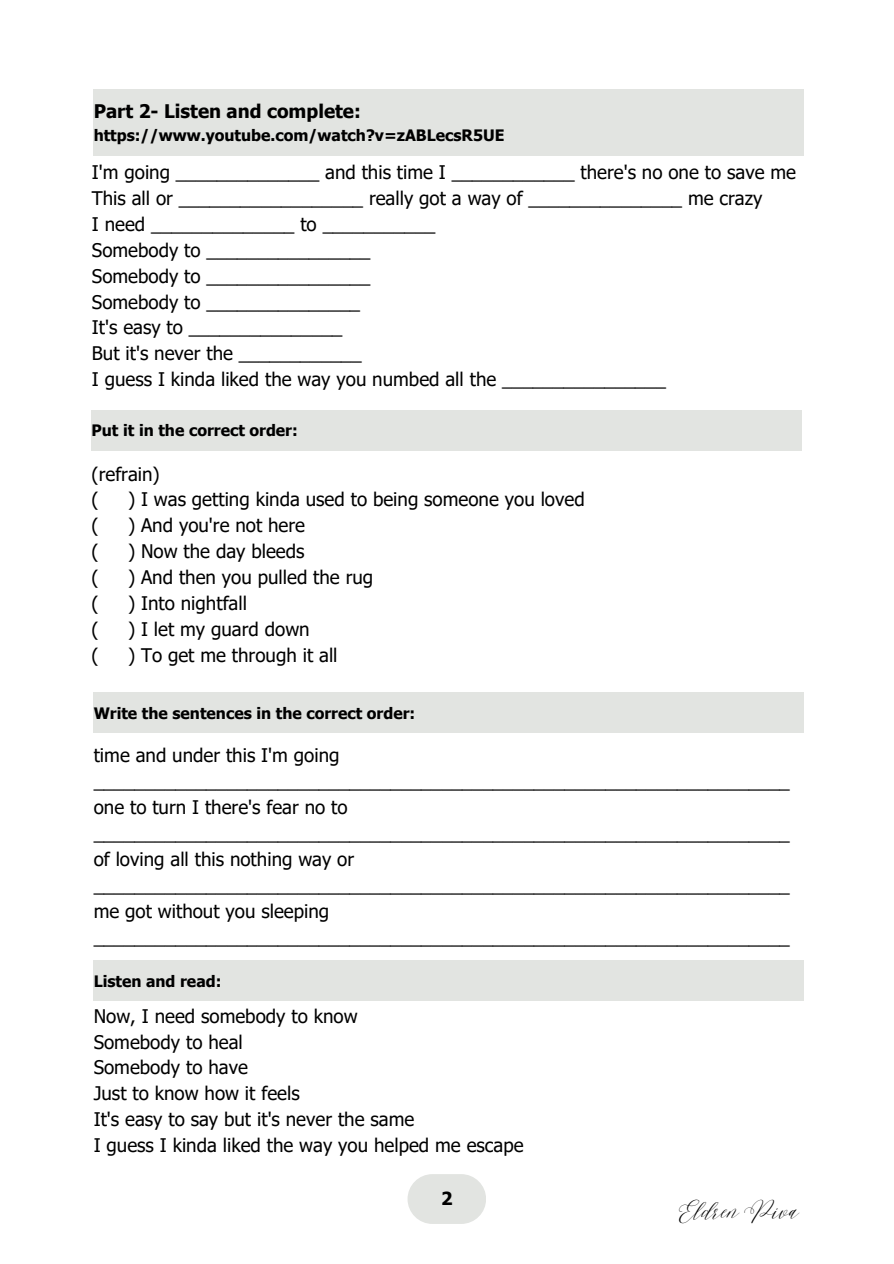
<style>
.page{position:relative;width:894px;height:1264px;background:#fff}
.page>*{position:absolute;margin:0;border:0;box-sizing:border-box;transform-origin:0 0}
.t1{font:45px "League Gothic";color:#fff}
.t2{font:18.75px/25.8px "Tahoma";color:#000}
.t3{font:700 18.75px "Tahoma";color:#000}
.t4{font:18px "Malibu Ring";color:#000}
.t5{font:700 18px "Tahoma";color:#000}
.t6{font:700 15.75px "Tahoma";color:#000}
</style>
<div class="page">
<div style="left:407px;top:1174px;width:79px;height:49px;background:#e2e4e1;border-radius:25px"></div>
<div style="left:94px;top:89px;width:710px;height:66px;background:#e2e4e1"></div>
<div style="left:91px;top:410px;width:710px;height:40px;background:#e2e4e1"></div>
<div style="left:94px;top:692px;width:710px;height:40px;background:#e2e4e1"></div>
<div style="left:94px;top:960px;width:710px;height:40px;background:#e2e4e1"></div>
<p class="t3" style="left:94px;top:99px;width:268px">Part 2- Listen and complete:</p>
<h1 class="t6" style="left:94px;top:126px;width:412px">https://www.youtube.com/watch?v=zABLecsR5UE</h1>
<p class="t2" style="left:92px;top:159px;width:705px">I'm going ______________ and this time I ____________ there's no one to save me This all or __________________ really got a way of _______________ me crazy<br>I need ______________ to ___________<br>Somebody to ________________<br>Somebody to ________________<br>Somebody to _______________<br>It's easy to _______________<br>But it's never the ____________<br>I guess I kinda liked the way you numbed all the ________________</p>
<h1 class="t6" style="left:91px;top:420px;width:208px">Put it in the correct order:</h1>
<p class="t2" style="left:91px;top:460px;width:70px">(refrain) (</p>
<p class="t2" style="left:128px;top:486px;width:458px">) I was getting kinda used to being someone you loved</p>
<p class="t2" style="left:91px;top:512px;width:9px">(</p>
<p class="t2" style="left:128px;top:512px;width:178px">) And you're not here</p>
<p class="t2" style="left:91px;top:538px;width:9px">(</p>
<p class="t2" style="left:128px;top:538px;width:178px">) Now the day bleeds</p>
<p class="t2" style="left:91px;top:563px;width:9px">(</p>
<p class="t2" style="left:128px;top:563px;width:247px">) And then you pulled the rug</p>
<p class="t2" style="left:91px;top:589px;width:9px">(</p>
<p class="t2" style="left:128px;top:589px;width:120px">) Into nightfall</p>
<p class="t2" style="left:91px;top:615px;width:9px">(</p>
<p class="t2" style="left:128px;top:615px;width:183px">) I let my guard down</p>
<p class="t2" style="left:91px;top:641px;width:9px">(</p>
<p class="t2" style="left:128px;top:641px;width:211px">) To get me through it all</p>
<h1 class="t6" style="left:94px;top:703px;width:323px">Write the sentences in the correct order:</h1>
<p class="t2" style="left:94px;top:742px;width:697px">time and under this I'm going ____________________________________________________________________ one to turn I there's fear no to ____________________________________________________________________ of loving all this nothing way or ____________________________________________________________________ me got without you sleeping ____________________________________________________________________</p>
<p class="t6" style="left:94px;top:970px;width:129px">Listen and read:</p>
<h1 class="t2" style="left:94px;top:1002px;width:431px">Now, I need somebody to know<br>Somebody to heal<br>Somebody to have<br>Just to know how it feels<br>It's easy to say but it's never the same<br>I guess I kinda liked the way you helped me escape</h1>
<p class="t5" style="left:441px;top:1186px;width:13px">2</p>
<p class="t1" style="left:755px;top:1191px;width:9px">|</p>
<h1 class="t4" style="left:675px;top:1199px;width:123px">Eldren Piva</h1>
</div>
